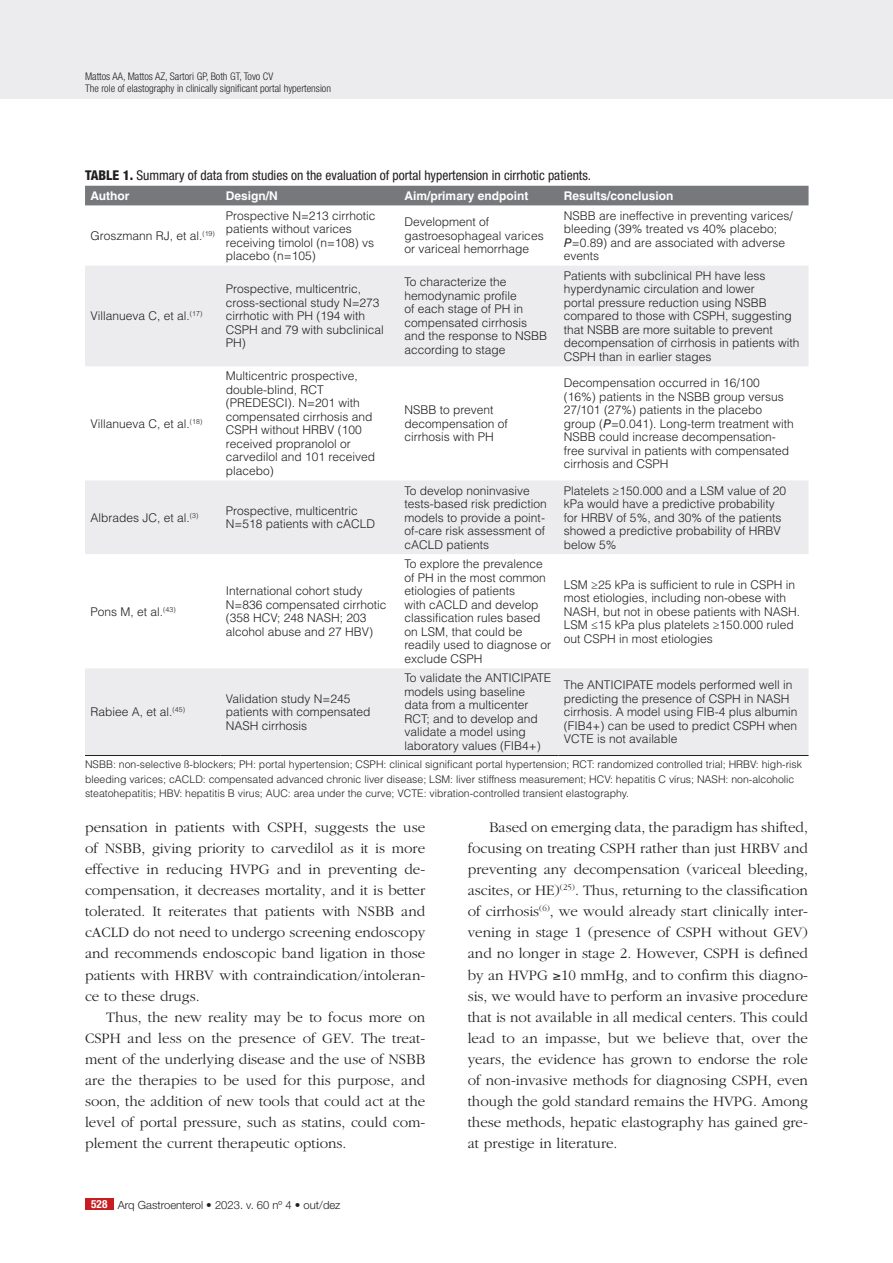
<style>
.page{position:relative;width:893px;height:1263px;background:#fff}
.page>*{position:absolute;margin:0;border:0;box-sizing:border-box;transform-origin:0 0}
.Body_Text{font:300 15px/21px "Garamond";color:#231f20;text-align:justify}
.Legenda{font:condensed 13.5px "Helvetica Neue LT Pro";color:#231f20}
.Body_Tabela{font:300 12px/13.5px "Helvetica LT Std";color:#231f20}
.Tit_Tab{font:700 12px "Helvetica LT Std";color:#fff}
.t1{font:300 11.25px "Helvetica Neue LT Pro";color:#231f20}
.t2{font:700 condensed 11.25px "Helvetica Neue LT Pro";color:#fff}
.Legenda_TAB{font:300 10.5px/14.2px "Helvetica LT Std";color:#231f20}
.t3{font:300 condensed 10.5px/12px "Helvetica Neue LT Pro";color:#231f20}
.s1{font-weight:800}
.s2{font-weight:400;font-style:italic}
</style>
<div class="page">
<div style="left:85px;top:1198px;width:29px;height:12px;background:#c61c22"></div>
<div style="left:0;top:0;width:893px;height:99px;background:#ececee"></div>
<div style="left:85px;top:186px;width:723px;height:19px;background:#76787b"></div>
<svg style="left:85px;top:266px;width:723px;height:489px;fill:#ececee"></svg>
<hr style="left:85px;top:755px;width:135px;height:1px;background:#231f20">
<hr style="left:220px;top:755px;width:179px;height:1px;background:#231f20">
<hr style="left:399px;top:755px;width:159px;height:1px;background:#231f20">
<hr style="left:558px;top:755px;width:250px;height:1px;background:#231f20">
<p class="t3" style="left:85px;top:70px;width:248px">Mattos AA, Mattos AZ, Sartori GP, Both GT, Tovo CV<br>The role of elastography in clinically significant portal hypertension</p>
<p class="Legenda" style="left:85px;top:167px;width:508px"><span class="s1">TABLE 1.</span> Summary of data from studies on the evaluation of portal hypertension in cirrhotic patients.</p>
<p class="Tit_Tab" style="left:91px;top:188px;width:40px">Author</p>
<p class="Tit_Tab" style="left:226px;top:188px;width:54px">Design/N</p>
<p class="Tit_Tab" style="left:404px;top:188px;width:125px">Aim/primary endpoint</p>
<p class="Tit_Tab" style="left:564px;top:188px;width:111px">Results/conclusion</p>
<p class="Body_Tabela" style="left:91px;top:229px;width:126px">Groszmann RJ, et al.<sup>(19)</sup></p>
<p class="Body_Tabela" style="left:226px;top:208px;width:151px">Prospective N=213 cirrhotic patients without varices receiving timolol (n=108) vs placebo (n=105)</p>
<p class="Body_Tabela" style="left:404px;top:215px;width:141px">Development of gastroesophageal varices or variceal hemorrhage</p>
<p class="Body_Tabela" style="left:564px;top:208px;width:230px">NSBB are ineffective in preventing varices/ bleeding (39% treated vs 40% placebo;<br><span class="s2">P</span>=0.89) and are associated with adverse events</p>
<p class="Body_Tabela" style="left:91px;top:309px;width:113px">Villanueva C, et al.<sup>(17)</sup></p>
<p class="Body_Tabela" style="left:91px;top:417px;width:113px">Villanueva C, et al.<sup>(18)</sup></p>
<p class="Body_Tabela" style="left:226px;top:282px;width:160px">Prospective, multicentric, cross-sectional study N=273 cirrhotic with PH (194 with<br>CSPH and 79 with subclinical<br>PH)</p>
<p class="Body_Tabela" style="left:404px;top:275px;width:144px">To characterize the hemodynamic profile<br>of each stage of PH in compensated cirrhosis and the response to NSBB according to stage</p>
<p class="Body_Tabela" style="left:564px;top:269px;width:237px">Patients with subclinical PH have less hyperdynamic circulation and lower<br>portal pressure reduction using NSBB compared to those with CSPH, suggesting that NSBB are more suitable to prevent decompensation of cirrhosis in patients with CSPH than in earlier stages</p>
<p class="Body_Tabela" style="left:226px;top:369px;width:151px">Multicentric prospective, double-blind, RCT (PREDESCI). N=201 with compensated cirrhosis and<br>CSPH without HRBV (100 received propranolol or carvedilol and 101 received placebo)</p>
<p class="Body_Tabela" style="left:404px;top:403px;width:105px">NSBB to prevent decompensation of cirrhosis with PH</p>
<p class="Body_Tabela" style="left:564px;top:376px;width:231px">Decompensation occurred in 16/100 (16%) patients in the NSBB group versus 27/101 (27%) patients in the placebo group (<span class="s2">P</span>=0.041). Long-term treatment with NSBB could increase decompensation&shy;free survival in patients with compensated cirrhosis and CSPH</p>
<p class="Body_Tabela" style="left:91px;top:510px;width:109px">Albrades JC, et al.<sup>(3)</sup></p>
<p class="Body_Tabela" style="left:226px;top:504px;width:151px">Prospective, multicentric<br>N=518 patients with cACLD</p>
<p class="Body_Tabela" style="left:91px;top:604px;width:87px">Pons M, et al.<sup>(43)</sup></p>
<p class="Body_Tabela" style="left:226px;top:584px;width:162px">International cohort study<br>N=836 compensated cirrhotic (358 HCV; 248 NASH; 203 alcohol abuse and 27 HBV)</p>
<p class="Body_Tabela" style="left:404px;top:483px;width:144px">To develop noninvasive tests-based risk prediction models to provide a point&shy;of-care risk assessment of cACLD patients</p>
<p class="Body_Tabela" style="left:564px;top:483px;width:224px">Platelets ≥150.000 and a LSM value of 20 kPa would have a predictive probability for HRBV of 5%, and 30% of the patients showed a predictive probability of HRBV below 5%</p>
<p class="Body_Tabela" style="left:404px;top:557px;width:148px">To explore the prevalence of PH in the most common etiologies of patients<br>with cACLD and develop classification rules based on LSM, that could be readily used to diagnose or exclude CSPH</p>
<p class="Body_Tabela" style="left:564px;top:577px;width:238px">LSM ≥25 kPa is sufficient to rule in CSPH in most etiologies, including non-obese with NASH, but not in obese patients with NASH.<br>LSM ≤15 kPa plus platelets ≥150.000 ruled out CSPH in most etiologies</p>
<p class="Body_Tabela" style="left:404px;top:671px;width:148px">To validate the ANTICIPATE models using baseline data from a multicenter<br>RCT; and to develop and validate a model using laboratory values (FIB4+)</p>
<p class="Body_Tabela" style="left:564px;top:678px;width:235px">The ANTICIPATE models performed well in predicting the presence of CSPH in NASH cirrhosis. A model using FIB-4 plus albumin (FIB4+) can be used to predict CSPH when VCTE is not available</p>
<p class="Legenda_TAB" style="left:85px;top:757px;width:718px">NSBB: non-selective ß-blockers; PH: portal hypertension; CSPH: clinical significant portal hypertension; RCT: randomized controlled trial; HRBV: high-risk bleeding varices; cACLD: compensated advanced chronic liver disease; LSM: liver stiffness measurement; HCV: hepatitis C vírus; NASH: non-alcoholic steatohepatitis; HBV: hepatitis B virus; AUC: area under the curve; VCTE: vibration-controlled transient elastography.</p>
<p class="Body_Tabela" style="left:226px;top:692px;width:146px">Validation study N=245 patients with compensated<br>NASH cirrhosis</p>
<p class="Body_Tabela" style="left:91px;top:705px;width:96px">Rabiee A, et al.<sup>(45)</sup></p>
<p class="Body_Text" style="left:85px;top:817px;width:342px">pensation in patients with CSPH, suggests the use of NSBB, giving priority to carvedilol as it is more effective in reducing HVPG and in preventing de&shy;compensation, it decreases mortality, and it is better tolerated. It reiterates that patients with NSBB and cACLD do not need to undergo screening endoscopy and recommends endoscopic band ligation in those patients with HRBV with contraindication/intoleran&shy;ce to these drugs.</p>
<p class="Body_Text" style="left:85px;top:1006px;width:342px;text-indent:21px">Thus, the new reality may be to focus more on CSPH and less on the presence of GEV. The treat&shy;ment of the underlying disease and the use of NSBB are the therapies to be used for this purpose, and soon, the addition of new tools that could act at the level of portal pressure, such as statins, could com&shy;plement the current therapeutic options.</p>
<p class="t2" style="left:91px;top:1197px;width:18px">528</p>
<p class="t1" style="left:118px;top:1198px;width:224px">Arq Gastroenterol • 2023. v. 60 nº 4 • out/dez</p>
<p class="Body_Text" style="left:468px;top:817px;width:342px;text-indent:21px">Based on emerging data, the paradigm has shifted, focusing on treating CSPH rather than just HRBV and preventing any decompensation (variceal bleeding, ascites, or HE)<sup>(25)</sup>. Thus, returning to the classification of cirrhosis<sup>(6)</sup>, we would already start clinically inter&shy;vening in stage 1 (presence of CSPH without GEV) and no longer in stage 2. However, CSPH is defined by an HVPG ≥10 mmHg, and to confirm this diagno&shy;sis, we would have to perform an invasive procedure that is not available in all medical centers. This could lead to an impasse, but we believe that, over the years, the evidence has grown to endorse the role of non-invasive methods for diagnosing CSPH, even though the gold standard remains the HVPG. Among these methods, hepatic elastography has gained gre&shy;at prestige in literature.</p>
</div>
